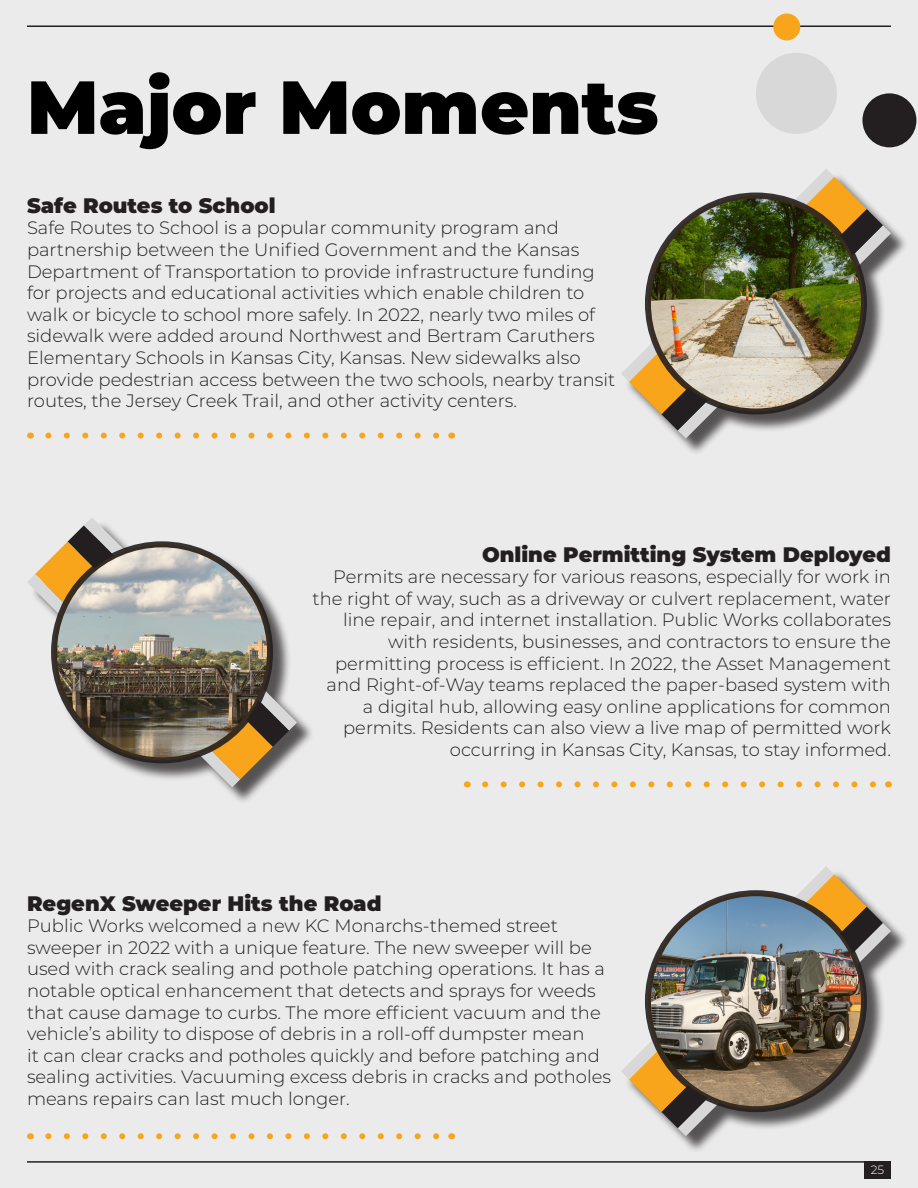
<style>
.page{position:relative;width:918px;height:1188px;background:#ebebeb}
.page>*{position:absolute;margin:0;border:0;box-sizing:border-box;transform-origin:0 0}
.t1{font:900 75px "Montserrat";color:#000}
.t2{font:900 21px "Montserrat";color:#231f20}
.t3{font:300 18px/21.6px "Montserrat";color:#231f20}
.t4{font:300 12px "Montserrat";color:#fff}
</style>
<div class="page">
<div style="left:864px;top:1161px;width:27px;height:17px;background:#231f20"></div>
<hr style="left:27px;top:1161px;width:837px;height:2px;background:#231f20">
<hr style="left:27px;top:26px;width:864px;height:1px;background:#231f20">
<div style="left:624px;top:172px;width:285px;height:284px;background:#231f20;opacity:.75"></div>
<svg style="left:678px;top:225px;width:213px;height:214px"></svg>
<svg style="left:661px;top:209px;width:222px;height:221px"></svg>
<svg style="left:629px;top:177px;width:238px;height:237px"></svg>
<svg style="left:621px;top:169px;width:213px;height:213px"></svg>
<img style="left:648px;top:196px;width:216px;height:216px;border-radius:108px">
<div style="left:645px;top:193px;width:222px;height:222px;border:6px solid #231f20;border-radius:50%"></div>
<div style="left:30px;top:521px;width:285px;height:284px;background:#231f20;opacity:.75"></div>
<svg style="left:84px;top:518px;width:213px;height:213px"></svg>
<svg style="left:68px;top:525px;width:221px;height:222px"></svg>
<svg style="left:35px;top:542px;width:238px;height:237px"></svg>
<svg style="left:27px;top:574px;width:213px;height:213px"></svg>
<img style="left:54px;top:544px;width:216px;height:216px;border-radius:108px">
<div style="left:51px;top:541px;width:222px;height:222px;border:6px solid #231f20;border-radius:50%"></div>
<div style="left:624px;top:869px;width:285px;height:285px;background:#231f20;opacity:.75"></div>
<svg style="left:678px;top:923px;width:213px;height:213px"></svg>
<svg style="left:661px;top:907px;width:222px;height:221px"></svg>
<svg style="left:629px;top:874px;width:238px;height:238px"></svg>
<svg style="left:621px;top:867px;width:213px;height:212px"></svg>
<img style="left:648px;top:893px;width:216px;height:216px;border-radius:108px">
<div style="left:645px;top:890px;width:222px;height:222px;border:6px solid #231f20;border-radius:50%"></div>
<svg style="left:48px;top:433px;width:392px;height:6px"></svg>
<svg style="left:485px;top:781px;width:391px;height:6px"></svg>
<svg style="left:48px;top:1133px;width:392px;height:6px"></svg>
<div style="left:862px;top:93px;width:54px;height:54px;background:#231f20;border-radius:50%"></div>
<div style="left:756px;top:53px;width:81px;height:81px;background:#d8d8d8;border-radius:50%"></div>
<div style="left:773px;top:14px;width:27px;height:26px;background:#f9a51b;border-radius:50%"></div>
<p class="t1" style="left:27px;top:51px;width:633px">Major Moments</p>
<p class="t2" style="left:27px;top:190px;width:250px">Safe Routes to School</p>
<p class="t3" style="left:27px;top:217px;width:590px">Safe Routes to School is a popular community program and partnership between the Unified Government and the Kansas Department of Transportation to provide infrastructure funding for projects and educational activities which enable children to walk or bicycle to school more safely. In 2022, nearly two miles of sidewalk were added around Northwest and Bertram Caruthers Elementary Schools in Kansas City, Kansas. New sidewalks also provide pedestrian access between the two schools, nearby transit routes, the Jersey Creek Trail, and other activity centers.</p>
<p class="t2" style="left:482px;top:538px;width:410px">Online Permitting System Deployed</p>
<p class="t3" style="left:313px;top:566px;width:580px;text-align:right">Permits are necessary for various reasons, especially for work in the right of way, such as a driveway or culvert replacement, water line repair, and internet installation. Public Works collaborates with residents, businesses, and contractors to ensure the permitting process is efficient. In 2022, the Asset Management and Right-of-Way teams replaced the paper-based system with a digital hub, allowing easy online applications for common permits. Residents can also view a live map of permitted work occurring in Kansas City, Kansas, to stay informed.</p>
<p class="t2" style="left:27px;top:887px;width:356px">RegenX Sweeper Hits the Road</p>
<p class="t3" style="left:27px;top:914px;width:586px">Public Works welcomed a new KC Monarchs-themed street sweeper in 2022 with a unique feature. The new sweeper will be used with crack sealing and pothole patching operations. It has a notable optical enhancement that detects and sprays for weeds that cause damage to curbs. The more efficient vacuum and the vehicle’s ability to dispose of debris in a roll-off dumpster mean<br>it can clear cracks and potholes quickly and before patching and sealing activities. Vacuuming excess debris in cracks and potholes means repairs can last much longer.</p>
<p class="t4" style="left:871px;top:1161px;width:15px">25</p>
</div>
